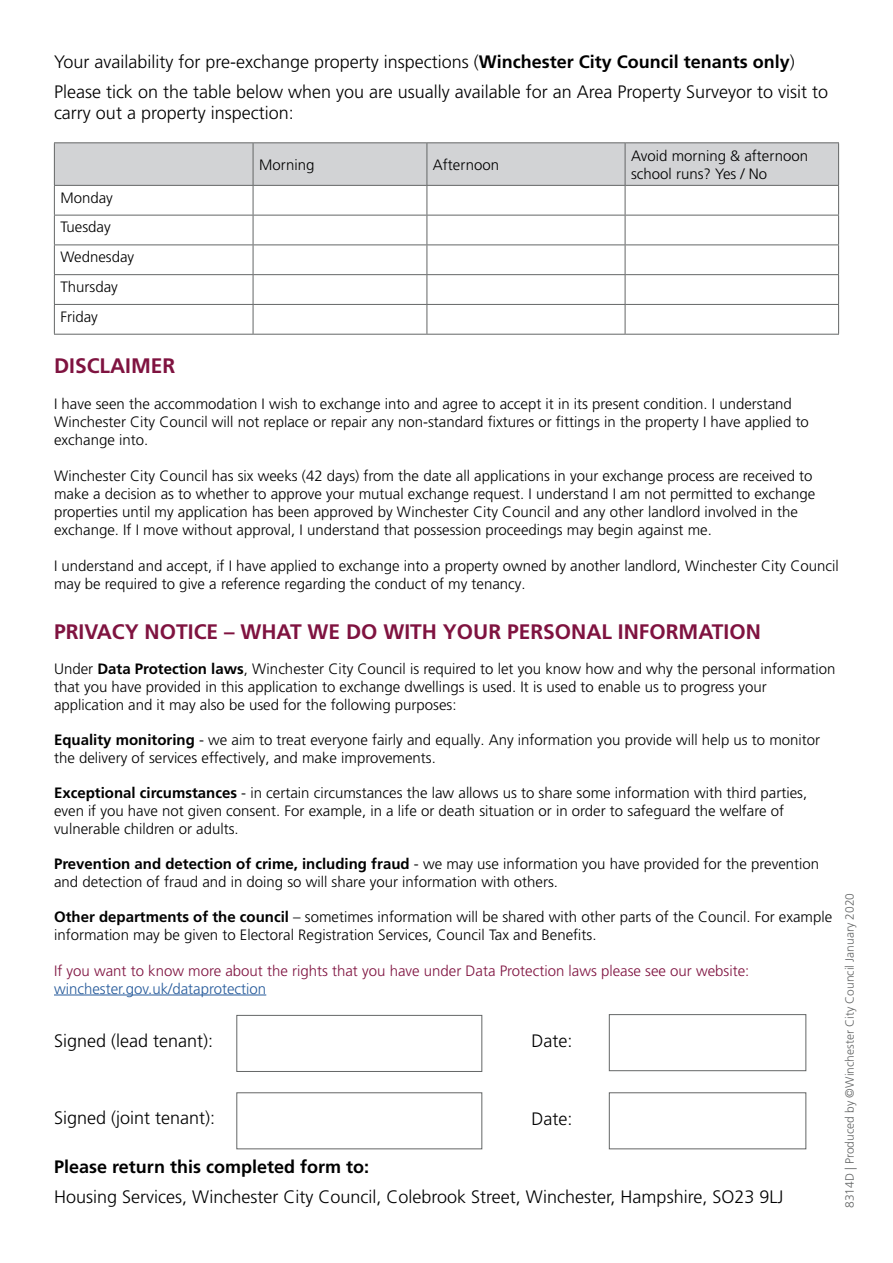
<style>
.page{position:relative;width:893px;height:1263px;background:#fff}
.page>*{position:absolute;margin:0;border:0;box-sizing:border-box;transform-origin:0 0}
.t1{font:700 21px "Frutiger LT Pro";color:#7f1340}
.t2{font:300 18px/30.2px "Frutiger LT Pro";color:#000}
.t3{font:700 18px "Frutiger LT Pro";color:#000}
.t4{font:300 15px/18px "Frutiger LT Pro";color:#000}
.t5{font:300 15px "Frutiger LT Pro";color:#7f1340}
.t6{font:300 15px "Frutiger LT Pro";color:#275b9b}
.t7{font:300 12px "Frutiger LT Pro";color:#646666}
.s1{font-weight:700}
</style>
<div class="page">
<hr style="left:54px;top:142px;width:199px;height:1px;background:#646666">
<hr style="left:253px;top:142px;width:174px;height:1px;background:#646666">
<hr style="left:427px;top:142px;width:198px;height:1px;background:#646666">
<hr style="left:625px;top:142px;width:214px;height:1px;background:#646666">
<svg style="left:54px;top:143px;width:785px;height:191px"></svg>
<hr style="left:54px;top:334px;width:199px;height:1px;background:#646666">
<hr style="left:253px;top:334px;width:174px;height:1px;background:#646666">
<hr style="left:427px;top:334px;width:198px;height:1px;background:#646666">
<hr style="left:625px;top:334px;width:214px;height:1px;background:#646666">
<hr style="left:54px;top:994px;width:212px;height:1px;background:#275b9b">
<div style="left:236px;top:1015px;width:246px;height:57px;border:1px solid #646666"></div>
<div style="left:236px;top:1092px;width:246px;height:57px;border:1px solid #646666"></div>
<div style="left:609px;top:1014px;width:197px;height:57px;border:1px solid #646666"></div>
<div style="left:609px;top:1092px;width:197px;height:57px;border:1px solid #646666"></div>
<p class="t2" style="left:54px;top:46px;width:776px">Your availability for pre-exchange property inspections (<span class="s1">Winchester City Council tenants only</span>)<br>Please tick on the table below when you are usually available for an Area Property Surveyor to visit to</p>
<p class="t2" style="left:54px;top:98px;width:241px">carry out a property inspection:</p>
<p class="t4" style="left:259px;top:156px;width:57px">Morning</p>
<p class="t4" style="left:433px;top:156px;width:68px">Afternoon</p>
<p class="t4" style="left:631px;top:147px;width:178px">Avoid morning &amp; afternoon school runs? Yes / No</p>
<p class="t4" style="left:60px;top:183px;width:75px;line-height:29.7px">Monday<br>Tuesday<br>Wednesday<br>Thursday<br>Friday</p>
<h1 class="t1" style="left:54px;top:353px;width:123px">DISCLAIMER</h1>
<p class="t4" style="left:54px;top:395px;width:756px">I have seen the accommodation I wish to exchange into and agree to accept it in its present condition. I understand<br>Winchester City Council will not replace or repair any non-standard fixtures or fittings in the property I have applied to exchange into.</p>
<p class="t4" style="left:54px;top:467px;width:763px">Winchester City Council has six weeks (42 days) from the date all applications in your exchange process are received to make a decision as to whether to approve your mutual exchange request. I understand I am not permitted to exchange properties until my application has been approved by Winchester City Council and any other landlord involved in the exchange. If I move without approval, I understand that possession proceedings may begin against me.</p>
<p class="t4" style="left:54px;top:557px;width:786px">I understand and accept, if I have applied to exchange into a property owned by another landlord, Winchester City Council may be required to give a reference regarding the conduct of my tenancy.</p>
<h1 class="t1" style="left:54px;top:620px;width:708px">PRIVACY NOTICE – WHAT WE DO WITH YOUR PERSONAL INFORMATION</h1>
<p class="t4" style="left:54px;top:660px;width:783px">Under <span class="s1">Data Protection laws</span>, Winchester City Council is required to let you know how and why the personal information that you have provided in this application to exchange dwellings is used. It is used to enable us to progress your application and it may also be used for the following purposes:</p>
<p class="t4" style="left:54px;top:731px;width:768px"><span class="s1">Equality monitoring</span> - we aim to treat everyone fairly and equally. Any information you provide will help us to monitor the delivery of services effectively, and make improvements.</p>
<p class="t4" style="left:54px;top:784px;width:755px"><span class="s1">Exceptional circumstances</span> - in certain circumstances the law allows us to share some information with third parties, even if you have not given consent. For example, in a life or death situation or in order to safeguard the welfare of vulnerable children or adults.</p>
<p class="t4" style="left:54px;top:855px;width:767px"><span class="s1">Prevention and detection of crime, including fraud</span> - we may use information you have provided for the prevention and detection of fraud and in doing so will share your information with others.</p>
<p class="t4" style="left:54px;top:908px;width:780px"><span class="s1">Other departments of the council</span> – sometimes information will be shared with other parts of the Council. For example information may be given to Electoral Registration Services, Council Tax and Benefits.</p>
<p class="t5" style="left:54px;top:961px;width:697px">If you want to know more about the rights that you have under Data Protection laws please see our website:</p>
<p class="t6" style="left:54px;top:979px;width:214px">winchester.gov.uk/dataprotection</p>
<p class="t2" style="left:54px;top:1026px;width:161px">Signed (lead tenant):</p>
<p class="t7" style="left:843px;top:1208px;width:317px;rotate:-90deg">8314D | Produced by ©Winchester City Council January 2020</p>
<p class="t2" style="left:531px;top:1026px;width:43px">Date:</p>
<p class="t2" style="left:54px;top:1103px;width:163px">Signed (joint tenant):</p>
<p class="t2" style="left:531px;top:1104px;width:43px">Date:</p>
<p class="t3" style="left:54px;top:1156px;width:317px">Please return this completed form to:</p>
<p class="t2" style="left:54px;top:1182px;width:731px">Housing Services, Winchester City Council, Colebrook Street, Winchester, Hampshire, SO23 9LJ</p>
</div>
